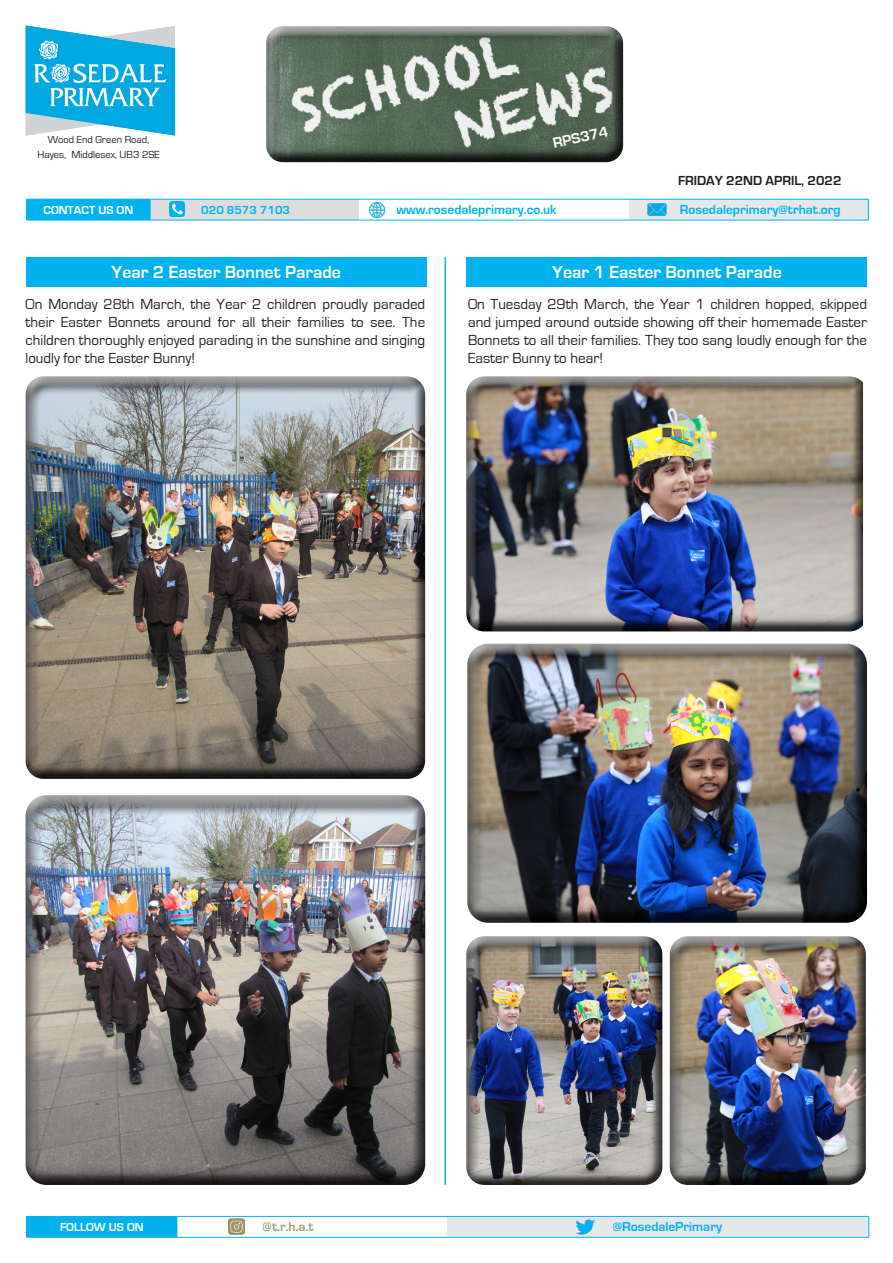
<style>
.page{position:relative;width:893px;height:1263px;background:#fff}
.page>*{position:absolute;margin:0;border:0;box-sizing:border-box;transform-origin:0 0}
.t1{font:700 18px "Eurostile";color:#fff}
.t2{font:15px/18px "Eurostile";color:#231f20;text-align:justify}
.t3{font:700 15px "Eurostile";color:#fff}
.t4{font:700 13.5px "Eurostile";color:#00b3ee}
.t5{font:700 13.5px "Eurostile";color:#231f20}
.t6{font:700 13.5px "Eurostile";color:#ab9a6c}
.t7{font:700 12px "Eurostile";color:#fff}
.t8{font:700 12px "Eurostile";color:#00b3ee}
.t9{font:10.5px/15px "Eurostile";color:#231f20;text-align:center}
</style>
<div class="page">
<div style="left:263px;top:23px;width:360px;height:130px;background:#fff;opacity:.75"></div>
<div style="left:263px;top:30px;width:360px;height:133px;background:#231f20;opacity:.75"></div>
<hr style="left:445px;top:257px;width:1px;height:928px;background:#00b3ee">
<div style="left:27px;top:1216px;width:150px;height:21px;background:#00b3ee"></div>
<div style="left:447px;top:1216px;width:422px;height:21px;background:#e6e7e9"></div>
<hr style="left:177px;top:1216px;width:270px;height:1px;background:#00b3ee">
<hr style="left:177px;top:1237px;width:270px;height:1px;background:#00b3ee">
<svg style="left:177px;top:1216px;width:1px;height:21px"></svg>
<hr style="left:27px;top:1237px;width:150px;height:1px;background:#00b3ee">
<hr style="left:447px;top:1216px;width:422px;height:1px;background:#00b3ee">
<svg style="left:869px;top:1216px;width:1px;height:21px"></svg>
<hr style="left:447px;top:1237px;width:422px;height:1px;background:#00b3ee">
<svg style="left:26px;top:26px;width:149px;height:110px"></svg>
<img style="left:229px;top:1218px;width:16px;height:16px">
<img style="left:577px;top:1219px;width:17px;height:16px">
<div style="left:27px;top:199px;width:123px;height:21px;background:#00b3ee"></div>
<div style="left:150px;top:199px;width:208px;height:21px;background:#ddd"></div>
<div style="left:629px;top:199px;width:239px;height:21px;background:#e6e7e9"></div>
<hr style="left:358px;top:199px;width:271px;height:1px;background:#00b3ee">
<hr style="left:358px;top:220px;width:271px;height:1px;background:#00b3ee">
<hr style="left:629px;top:199px;width:239px;height:1px;background:#00b3ee">
<svg style="left:868px;top:199px;width:1px;height:21px"></svg>
<hr style="left:629px;top:220px;width:239px;height:1px;background:#00b3ee">
<hr style="left:150px;top:199px;width:208px;height:1px;background:#00b3ee">
<hr style="left:150px;top:220px;width:208px;height:1px;background:#00b3ee">
<svg style="left:150px;top:199px;width:1px;height:21px"></svg>
<hr style="left:27px;top:220px;width:123px;height:1px;background:#00b3ee">
<img style="left:647px;top:203px;width:19px;height:13px">
<img style="left:370px;top:202px;width:14px;height:15px">
<img style="left:170px;top:201px;width:15px;height:15px">
<div style="left:26px;top:257px;width:400px;height:30px;background:#00b3ee"></div>
<div style="left:25px;top:381px;width:402px;height:398px;background:#231f20;opacity:.75"></div>
<div style="left:24px;top:800px;width:404px;height:386px;background:#231f20;opacity:.75"></div>
<div style="left:467px;top:257px;width:400px;height:30px;background:#00b3ee"></div>
<div style="left:466px;top:377px;width:403px;height:255px;background:#231f20;opacity:.75"></div>
<div style="left:466px;top:648px;width:404px;height:275px;background:#231f20;opacity:.75"></div>
<div style="left:466px;top:940px;width:199px;height:246px;background:#231f20;opacity:.75"></div>
<div style="left:669px;top:940px;width:199px;height:246px;background:#231f20;opacity:.75"></div>
<p class="t9" style="left:37px;top:132px;width:124px">Wood End Green Road,<br>Hayes, Middlesex, UB3 2SE</p>
<p class="t3" style="left:551px;top:135px;width:58px;rotate:-12deg">RPS374</p>
<p class="t5" style="left:678px;top:173px;width:165px">FRIDAY 22ND APRIL, 2022</p>
<p class="t7" style="left:44px;top:203px;width:91px">CONTACT US ON</p>
<p class="t8" style="left:201px;top:203px;width:90px">020 8573 7103</p>
<p class="t4" style="left:396px;top:202px;width:162px">www.rosedaleprimary.co.uk</p>
<p class="t4" style="left:680px;top:202px;width:163px">Rosedaleprimary@trhat.org</p>
<p class="t1" style="left:111px;top:262px;width:231px">Year 2 Easter Bonnet Parade</p>
<p class="t2" style="left:26px;top:295px;width:401px">On Monday 28th March, the Year 2 children proudly paraded their Easter Bonnets around for all their families to see. The children thoroughly enjoyed parading in the sunshine and singing loudly for the Easter Bunny!</p>
<p class="t1" style="left:552px;top:262px;width:231px">Year 1 Easter Bonnet Parade</p>
<p class="t2" style="left:468px;top:295px;width:400px">On Tuesday 29th March, the Year 1 children hopped, skipped and jumped around outside showing off their homemade Easter Bonnets to all their families. They too sang loudly enough for the Easter Bunny to hear!</p>
<p class="t7" style="left:60px;top:1220px;width:85px">FOLLOW US ON</p>
<p class="t6" style="left:263px;top:1219px;width:53px">@t.r.h.a.t</p>
<p class="t4" style="left:613px;top:1219px;width:111px">@RosedalePrimary</p>
</div>
